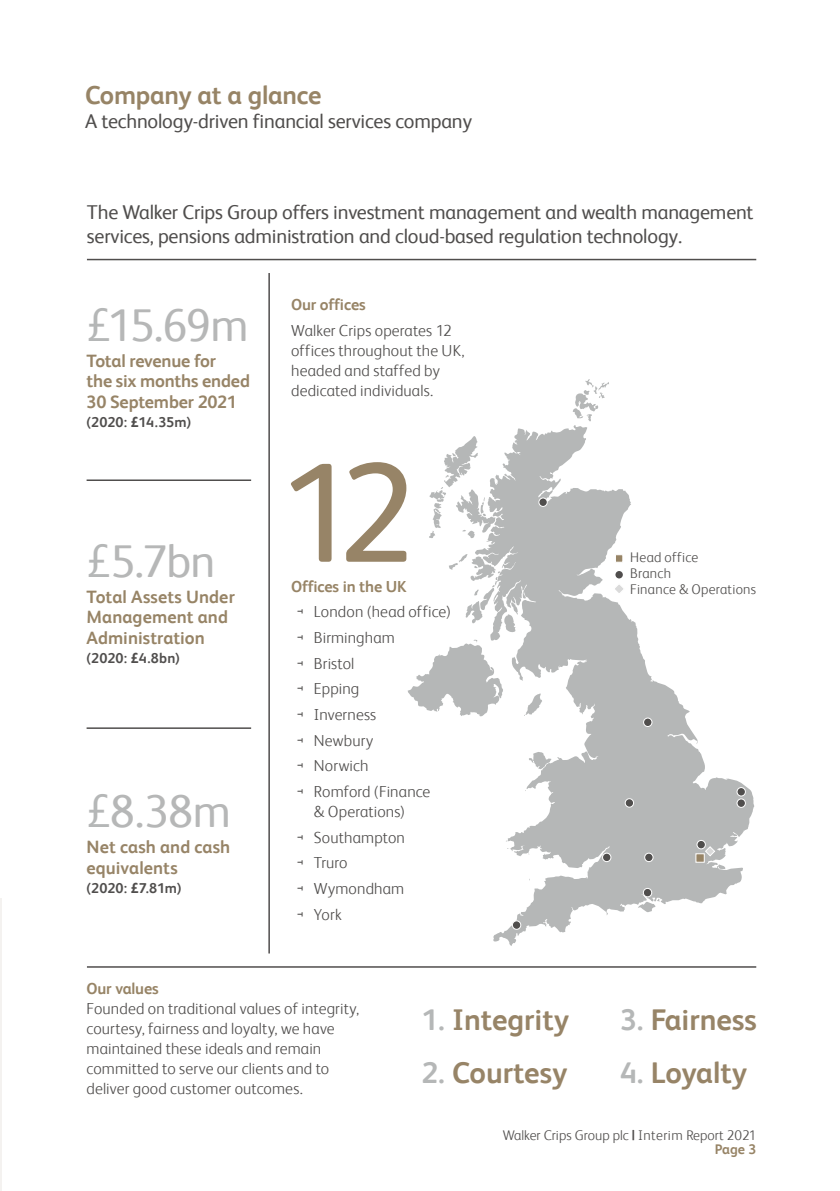
<style>
.page{position:relative;width:840px;height:1191px;background:#fff}
.page>*{position:absolute;margin:0;border:0;box-sizing:border-box;transform-origin:0 0}
.t1{font:142px "FS Albert";color:#978467}
.t2{font:46px "FS Albert";letter-spacing:-.02em;color:#b6b7b7}
.t3{font:700 30px "FS Albert";color:#978467}
.t4{font:700 26px "FS Albert";letter-spacing:-.01em;color:#978466}
.t5{font:20px/24px "FS Albert";letter-spacing:-.01em;color:#504e4d}
.t6{font:700 18px/20.6px "FS Albert";letter-spacing:-.01em;color:#978467}
.t7{font:700 18px/20.6px "FS Albert";letter-spacing:.005em;color:#978466}
.t8{font:300 16px/25.6px "FS Albert";letter-spacing:.005em;color:#504e4d}
.t9{font:700 16px "FS Albert";letter-spacing:-.01em;color:#978466}
.t10{font:700 14.4px "FS Albert";letter-spacing:.01em;color:#504e4d}
.t11{font:300 14px/14px "FS Albert";letter-spacing:.01em;color:#504e4d;text-align:right}
.s1{font-family:"Gadugi";color:#b5b7b7}
.s2{font-family:"Gadugi"}
.s3{color:#b5b7b7}
.s4{font-weight:700}
.s5{font-weight:700;color:#978466}
</style>
<div class="page">
<svg style="left:408px;top:379px;width:345px;height:567px"></svg>
<div style="left:695px;top:853px;width:9px;height:9px;background:#978466;border:1px solid #fff"></div>
<div style="left:538px;top:498px;width:9px;height:8px;background:#504e4d;border-radius:50%"></div>
<div style="left:538px;top:498px;width:9px;height:8px;border:1px solid #fff;border-radius:50%"></div>
<div style="left:736px;top:787px;width:9px;height:9px;background:#504e4d;border-radius:50%"></div>
<div style="left:736px;top:787px;width:9px;height:9px;border:1px solid #fff;border-radius:50%"></div>
<div style="left:736px;top:799px;width:9px;height:8px;background:#504e4d;border-radius:50%"></div>
<div style="left:736px;top:798px;width:9px;height:9px;border:1px solid #fff;border-radius:50%"></div>
<div style="left:643px;top:718px;width:8px;height:8px;background:#504e4d;border-radius:50%"></div>
<div style="left:643px;top:718px;width:8px;height:8px;border:1px solid #fff;border-radius:50%"></div>
<div style="left:512px;top:921px;width:8px;height:8px;background:#504e4d;border-radius:50%"></div>
<div style="left:512px;top:920px;width:8px;height:9px;border:1px solid #fff;border-radius:50%"></div>
<div style="left:602px;top:853px;width:8px;height:8px;background:#504e4d;border-radius:50%"></div>
<div style="left:602px;top:853px;width:8px;height:9px;border:1px solid #fff;border-radius:50%"></div>
<div style="left:644px;top:853px;width:8px;height:8px;background:#504e4d;border-radius:50%"></div>
<div style="left:644px;top:853px;width:9px;height:9px;border:1px solid #fff;border-radius:50%"></div>
<div style="left:643px;top:888px;width:8px;height:9px;background:#504e4d;border-radius:50%"></div>
<div style="left:642px;top:888px;width:9px;height:9px;border:1px solid #fff;border-radius:50%"></div>
<div style="left:625px;top:798px;width:8px;height:9px;background:#504e4d;border-radius:50%"></div>
<div style="left:624px;top:798px;width:9px;height:9px;border:1px solid #fff;border-radius:50%"></div>
<div style="left:614px;top:554px;width:8px;height:8px;background:#978466;border:1px solid #fff"></div>
<div style="left:615px;top:571px;width:7px;height:7px;background:#504e4d;border-radius:50%"></div>
<svg style="left:612px;top:583px;width:12px;height:12px"></svg>
<div style="left:696px;top:840px;width:9px;height:9px;background:#504e4d;border-radius:50%"></div>
<div style="left:696px;top:840px;width:9px;height:9px;border:1px solid #fff;border-radius:50%"></div>
<svg style="left:704px;top:846px;width:10px;height:10px"></svg>
<hr style="left:87px;top:966px;width:668px;height:1px;background:#504e4d">
<hr style="left:87px;top:259px;width:668px;height:1px;background:#504e4d">
<hr style="left:268px;top:273px;width:2px;height:680px;background:#504e4d">
<hr style="left:86px;top:727px;width:165px;height:2px;background:#504e4d">
<hr style="left:86px;top:479px;width:165px;height:2px;background:#504e4d">
<hr style="left:0;top:899px;width:1px;height:292px;background:#978466">
<h3 class="t4" style="left:85px;top:80px;width:238px">Company at a glance</h3>
<p class="t5" style="left:85px;top:109px;width:388px">A technology-driven financial services company</p>
<p class="t5" style="left:87px;top:200px;width:667px">The Walker Crips Group offers investment management and wealth management services, pensions administration and cloud-based regulation technology.</p>
<h2 class="t2" style="left:86px;top:299px;width:163px"><span class="s1">£</span>15.69m</h2>
<p class="t6" style="left:86px;top:350px;width:165px">Total revenue for<br>the six months ended<br>30 September 2021</p>
<p class="t10" style="left:86px;top:414px;width:106px">(2020: <span class="s2">£</span>14.35m)</p>
<h2 class="t2" style="left:86px;top:535px;width:130px"><span class="s1">£</span>5.7bn</h2>
<p class="t7" style="left:86px;top:586px;width:150px">Total Assets Under<br>Management and<br>Administration</p>
<p class="t10" style="left:86px;top:650px;width:95px">(2020: <span class="s2">£</span>4.8bn)</p>
<h2 class="t2" style="left:86px;top:785px;width:146px"><span class="s1">£</span>8.38m</h2>
<p class="t6" style="left:86px;top:836px;width:145px">Net cash and cash equivalents</p>
<p class="t10" style="left:86px;top:879px;width:96px">(2020: <span class="s2">£</span>7.81m)</p>
<p class="t9" style="left:291px;top:295px;width:76px">Our offices</p>
<p class="t8" style="left:291px;top:320px;width:175px;line-height:20px">Walker Crips operates 12 offices throughout the UK, headed and staffed by dedicated individuals.</p>
<h1 class="t1" style="left:281px;top:432px;width:135px">12</h1>
<p class="t9" style="left:291px;top:577px;width:117px">Offices in the UK</p>
<p class="t8" style="left:314px;top:599px;width:138px">London (head office)<br>Birmingham<br>Bristol<br>Epping<br>Inverness<br>Newbury<br>Norwich<br>Romford (Finance</p>
<p class="t8" style="left:314px;top:798px;width:93px">&amp; Operations)<br>Southampton<br>Truro<br>Wymondham<br>York</p>
<p class="t9" style="left:86px;top:979px;width:74px">Our values</p>
<p class="t8" style="left:86px;top:998px;width:274px;line-height:20px">Founded on traditional values of integrity, courtesy, fairness and loyalty, we have maintained these ideals and remain committed to serve our clients and to deliver good customer outcomes.</p>
<h3 class="t3" style="left:421px;top:1002px;width:149px"><span class="s3">1.</span> Integrity</h3>
<h3 class="t3" style="left:421px;top:1055px;width:147px"><span class="s3">2.</span> Courtesy</h3>
<p class="t11" style="left:629px;top:549px;width:70px;line-height:16px;text-align:left">Head office<br>Branch</p>
<p class="t11" style="left:629px;top:582px;width:127px">Finance &amp; Operations</p>
<h3 class="t3" style="left:619px;top:1002px;width:138px"><span class="s3">3.</span> Fairness</h3>
<h3 class="t3" style="left:619px;top:1055px;width:129px"><span class="s3">4.</span> Loyalty</h3>
<p class="t11" style="left:502px;top:1128px;width:255px">Walker Crips Group plc <span class="s4">|</span> Interim Report 2021<br><span class="s5">Page 3</span></p>
</div>
